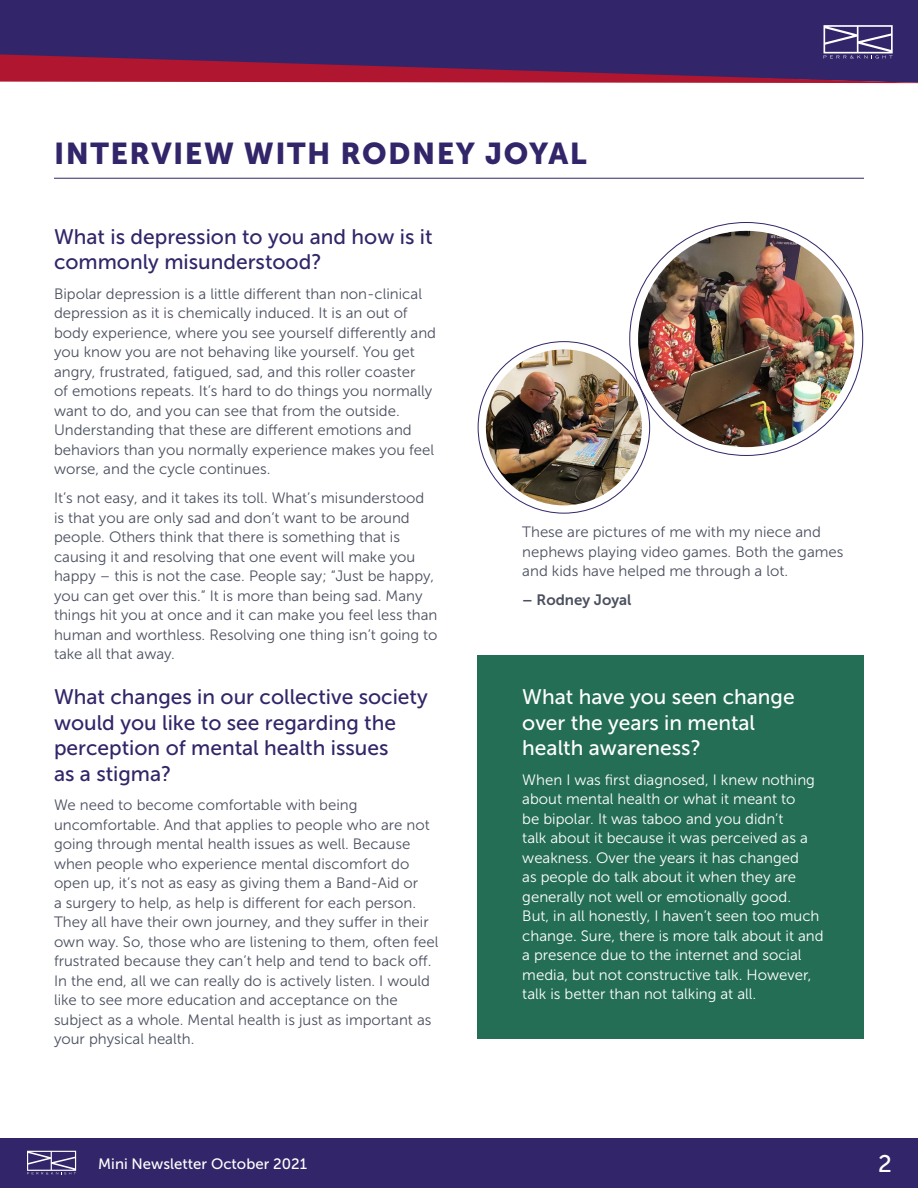
<style>
.page{position:relative;width:918px;height:1188px;background:#fff}
.page>*{position:absolute;margin:0;border:0;box-sizing:border-box;transform-origin:0 0}
.t1{font:30px "Museo Sans 900";letter-spacing:.05em;color:#322569}
.t2{font:24px "Museo Sans 500";color:#fff}
.t3{font:21px/25.5px "Museo Sans 500";color:#322569}
.t4{font:21px/25.5px "Museo Sans 500";color:#fff}
.t5{font:15px/19.5px "Museo Sans 300";color:#4b505f}
.t6{font:15px/19.5px "Museo Sans 300";color:#fff}
.t7{font:15px "Museo Sans 500";color:#fff}
.t8{font:15px "Museo Sans 700";color:#4b505f}
</style>
<div class="page">
<div style="left:0;top:1138px;width:918px;height:50px;background:#322569"></div>
<svg style="left:27px;top:1151px;width:49px;height:23px"></svg>
<hr style="left:54px;top:178px;width:810px;height:1px;background:#322569">
<div style="left:0;top:0;width:918px;height:25px;background:#322569"></div>
<svg style="left:0;top:25px;width:918px;height:58px"></svg>
<div style="left:478px;top:655px;width:386px;height:383px;background:#246e55"></div>
<img style="left:638px;top:231px;width:216px;height:216px;border-radius:108px">
<img style="left:486px;top:349px;width:156px;height:156px;border-radius:78px">
<h1 class="t1" style="left:54px;top:137px;width:534px">INTERVIEW WITH RODNEY JOYAL</h1>
<h3 class="t3" style="left:54px;top:224px;width:380px">What is depression to you and how is it commonly misunderstood?</h3>
<p class="t5" style="left:54px;top:284px;width:384px">Bipolar depression is a little different than non-clinical depression as it is chemically induced. It is an out of body experience, where you see yourself differently and you know you are not behaving like yourself. You get angry, frustrated, fatigued, sad, and this roller coaster<br>of emotions repeats. It’s hard to do things you normally want to do, and you can see that from the outside.<br>Understanding that these are different emotions and behaviors than you normally experience makes you feel worse, and the cycle continues.</p>
<p class="t5" style="left:54px;top:488px;width:385px">It’s not easy, and it takes its toll. What’s misunderstood is that you are only sad and don’t want to be around people. Others think that there is something that is causing it and resolving that one event will make you happy – this is not the case. People say; “Just be happy, you can get over this.” It is more than being sad. Many things hit you at once and it can make you feel less than human and worthless. Resolving one thing isn’t going to take all that away.</p>
<h3 class="t3" style="left:54px;top:684px;width:375px">What changes in our collective society would you like to see regarding the perception of mental health issues<br>as a stigma?</h3>
<p class="t5" style="left:54px;top:795px;width:386px">We need to become comfortable with being uncomfortable. And that applies to people who are not going through mental health issues as well. Because when people who experience mental discomfort do open up, it’s not as easy as giving them a Band-Aid or<br>a surgery to help, as help is different for each person.<br>They all have their own journey, and they suffer in their own way. So, those who are listening to them, often feel frustrated because they can’t help and tend to back off.<br>In the end, all we can really do is actively listen. I would like to see more education and acceptance on the subject as a whole. Mental health is just as important as your physical health.</p>
<p class="t5" style="left:522px;top:522px;width:323px">These are pictures of me with my niece and nephews playing video games. Both the games and kids have helped me through a lot.</p>
<p class="t8" style="left:522px;top:592px;width:111px">– Rodney Joyal</p>
<h3 class="t4" style="left:522px;top:684px;width:274px">What have you seen change over the years in mental health awareness?</h3>
<p class="t6" style="left:522px;top:770px;width:303px">When I was first diagnosed, I knew nothing about mental health or what it meant to<br>be bipolar. It was taboo and you didn’t<br>talk about it because it was perceived as a weakness. Over the years it has changed<br>as people do talk about it when they are generally not well or emotionally good.<br>But, in all honestly, I haven’t seen too much change. Sure, there is more talk about it and a presence due to the internet and social media, but not constructive talk. However, talk is better than not talking at all.</p>
<p class="t7" style="left:98px;top:1155px;width:210px">Mini Newsletter October 2021</p>
<h2 class="t2" style="left:878px;top:1151px;width:15px">2</h2>
</div>
